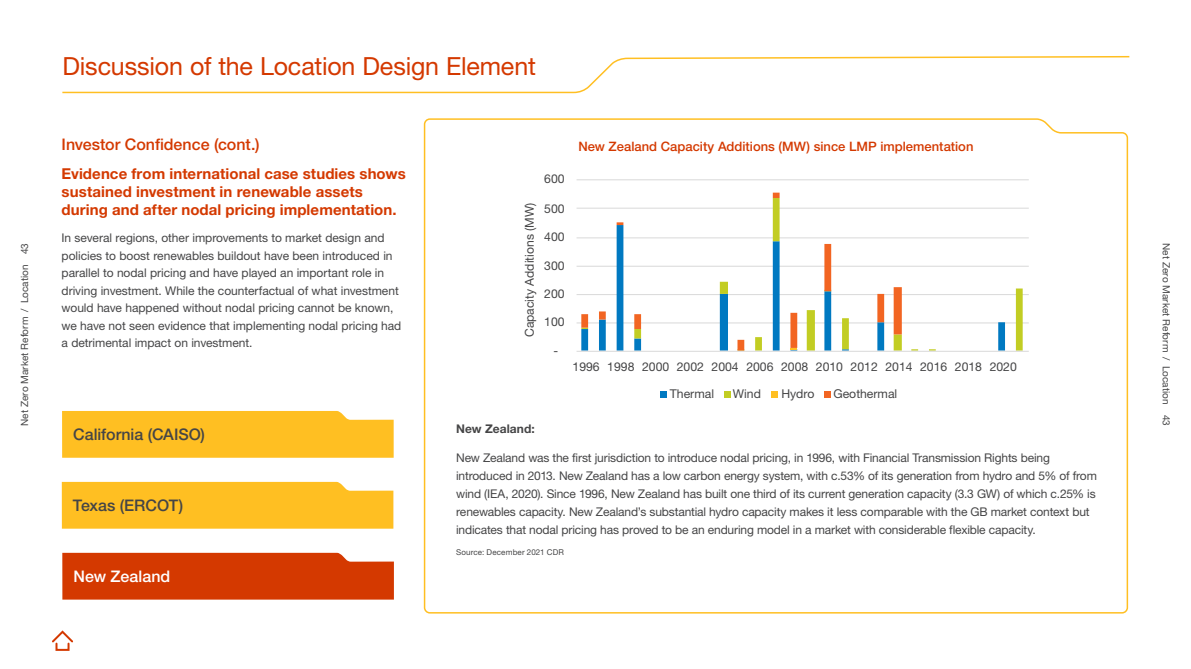
<style>
.page{position:relative;width:1191px;height:669px;background:#fff}
.page>*{position:absolute;margin:0;border:0;box-sizing:border-box;transform-origin:0 0}
.t1{font:25px "Helvetica Neue LT Pro";letter-spacing:-.005em;color:#d43900}
.t2{font:500 16px "Helvetica Neue LT Pro";letter-spacing:-.005em;color:#454546}
.t3{font:500 16px "Helvetica Neue LT Pro";color:#d43900}
.t4{font:500 16px "Helvetica Neue LT Pro";color:#fff}
.t5{font:700 15px/18px "Helvetica Neue LT Pro";letter-spacing:.005em;color:#d43900}
.t6{font:500 13px "Helvetica Neue LT Pro";color:#d43900}
.t7{font:12.2px "Helvetica Neue LT Pro";color:#454546}
.t8{font:12px/17.5px "Helvetica Neue LT Pro";letter-spacing:-.01em;color:#454546}
.t9{font:700 12px "Helvetica Neue LT Pro";letter-spacing:.005em;color:#454546}
.t10{font:10px "Helvetica Neue LT Pro";letter-spacing:.005em;color:#454546}
.t11{font:8px "Helvetica Neue LT Pro";letter-spacing:.015em;color:#454546}
</style>
<div class="page">
<svg style="left:62px;top:55px;width:1068px;height:39px"></svg>
<svg style="left:52px;top:630px;width:21px;height:13px"></svg>
<div style="left:55px;top:643px;width:15px;height:8px;border:2px solid #d43900"></div>
<svg style="left:423px;top:118px;width:705px;height:496px"></svg>
<div style="left:523px;top:173px;width:505px;height:227px;background:#fff"></div>
<hr style="left:576px;top:322px;width:452px;height:1px;background:#d9d9d9">
<hr style="left:576px;top:294px;width:452px;height:1px;background:#d9d9d9">
<hr style="left:576px;top:266px;width:452px;height:1px;background:#d9d9d9">
<hr style="left:576px;top:237px;width:452px;height:1px;background:#d9d9d9">
<hr style="left:576px;top:208px;width:452px;height:1px;background:#d9d9d9">
<hr style="left:576px;top:179px;width:452px;height:1px;background:#d9d9d9">
<svg style="left:901px;top:207px;width:121px;height:144px"></svg>
<svg style="left:581px;top:193px;width:320px;height:158px"></svg>
<hr style="left:576px;top:351px;width:452px;height:1px;background:#d9d9d9">
<div style="left:660px;top:391px;width:7px;height:7px;background:#0079c1"></div>
<div style="left:724px;top:391px;width:6px;height:7px;background:#c2cd23"></div>
<div style="left:771px;top:391px;width:7px;height:7px;background:#ffbf22"></div>
<div style="left:824px;top:391px;width:7px;height:7px;background:#f26522"></div>
<div style="left:62px;top:411px;width:332px;height:47px;background:#ffbf22"></div>
<div style="left:62px;top:482px;width:331px;height:47px;background:#ffbf22"></div>
<div style="left:62px;top:553px;width:332px;height:47px;background:#d43900"></div>
<h1 class="t1" style="left:62px;top:50px;width:475px">Discussion of the Location Design Element</h1>
<h2 class="t3" style="left:62px;top:134px;width:199px">Investor Confidence (cont.)</h2>
<p class="t5" style="left:62px;top:164px;width:346px">Evidence from international case studies shows sustained investment in renewable assets during and after nodal pricing implementation.</p>
<p class="t8" style="left:62px;top:229px;width:341px">In several regions, other improvements to market design and policies to boost renewables buildout have been introduced in parallel to nodal pricing and have played an important role in driving investment. While the counterfactual of what investment would have happened without nodal pricing cannot be known, we have not seen evidence that implementing nodal pricing had a detrimental impact on investment.</p>
<p class="t6" style="left:578px;top:139px;width:396px">New Zealand Capacity Additions (MW) since LMP implementation</p>
<p class="t7" style="left:544px;top:171px;width:22px">600</p>
<p class="t7" style="left:522px;top:337px;width:136px;rotate:-90deg">Capacity Additions (MW)</p>
<p class="t7" style="left:544px;top:201px;width:22px">500</p>
<p class="t7" style="left:544px;top:229px;width:22px">400</p>
<p class="t10" style="left:19px;top:426px;width:184px;rotate:-90deg">Net Zero Market Reform / Location 43</p>
<p class="t10" style="left:1172px;top:243px;width:184px;rotate:90deg">Net Zero Market Reform / Location 43</p>
<p class="t7" style="left:544px;top:258px;width:22px">300</p>
<p class="t7" style="left:544px;top:286px;width:22px">200</p>
<p class="t7" style="left:544px;top:314px;width:22px">100</p>
<p class="t7" style="left:553px;top:343px;width:6px">-</p>
<p class="t7" style="left:572px;top:359px;width:446px">1996 1998 2000 2002 2004 2006 2008 2010 2012 2014 2016 2018 2020</p>
<p class="t7" style="left:670px;top:386px;width:46px">Thermal</p>
<p class="t7" style="left:733px;top:386px;width:30px">Wind</p>
<p class="t7" style="left:781px;top:386px;width:35px">Hydro</p>
<p class="t7" style="left:833px;top:386px;width:65px">Geothermal</p>
<p class="t9" style="left:456px;top:421px;width:80px">New Zealand:</p>
<p class="t8" style="left:456px;top:449px;width:642px;line-height:18px">New Zealand was the first jurisdiction to introduce nodal pricing, in 1996, with Financial Transmission Rights being introduced in 2013. New Zealand has a low carbon energy system, with c.53% of its generation from hydro and 5% of from wind (IEA, 2020). Since 1996, New Zealand has built one third of its current generation capacity (3.3 GW) of which c.25% is renewables capacity. New Zealand’s substantial hydro capacity makes it less comparable with the GB market context but indicates that nodal pricing has proved to be an enduring model in a market with considerable flexible capacity.</p>
<p class="t11" style="left:456px;top:547px;width:109px">Source: December 2021 CDR</p>
<h2 class="t2" style="left:73px;top:425px;width:133px">California (CAISO)</h2>
<h2 class="t2" style="left:73px;top:496px;width:112px">Texas (ERCOT)</h2>
<h2 class="t4" style="left:73px;top:567px;width:98px">New Zealand</h2>
</div>
